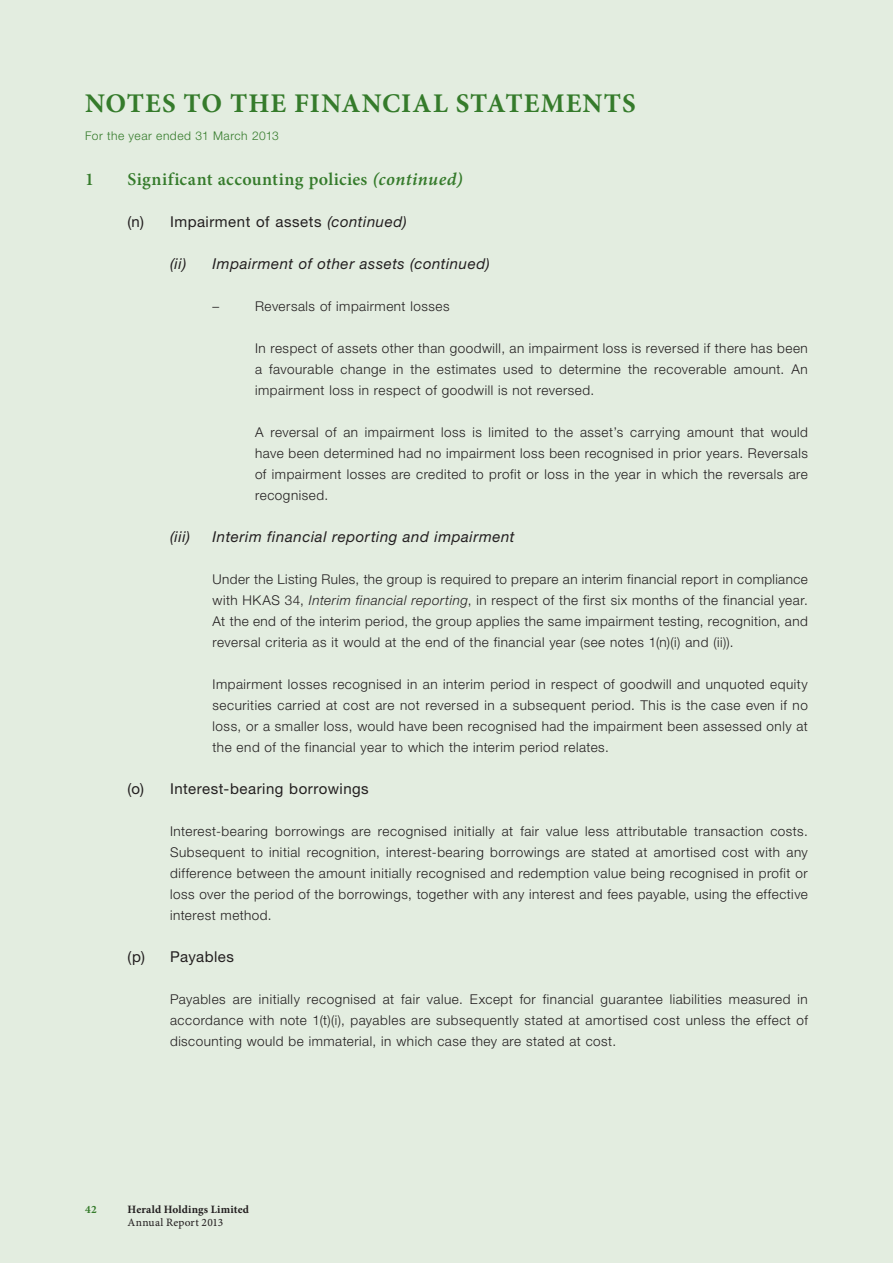
<style>
.page{position:relative;width:893px;height:1263px;background:#e3ede0}
.page>*{position:absolute;margin:0;border:0;box-sizing:border-box;transform-origin:0 0}
.t1{font:700 27px "Minion Pro";letter-spacing:.035em;color:#357b2b}
.t2{font:600 18px "Minion Pro";letter-spacing:.02em;color:#357b2b}
.t3{font:italic 15px "Helvetica Neue LT Std";letter-spacing:.035em;color:#231f20}
.t4{font:15px "Helvetica Neue LT Std";letter-spacing:.03em;color:#231f20}
.t5{font:300 13.5px/21px "Helvetica Neue LT Std";letter-spacing:.04em;color:#231f20;text-align:justify}
.t6{font:300 12px "Helvetica Neue LT Std";letter-spacing:.04em;color:#357b2b}
.t7{font:700 11.25px "Minion Pro";letter-spacing:.01em;color:#231f20}
.t8{font:11.25px "Minion Pro Capt";letter-spacing:.02em;color:#231f20}
.t9{font:700 11.25px "Minion Pro";color:#357b2b}
.s1{font-family:"Minion Pro Semibold It Capt";font-weight:400}
.s2{font-style:italic}
</style>
<div class="page">
<h1 class="t1" style="left:85px;top:84px;width:552px">NOTES TO THE FINANCIAL STATEMENTS</h1>
<p class="t6" style="left:85px;top:128px;width:195px">For the year ended 31 March 2013</p>
<h2 class="t2" style="left:85px;top:167px;width:10px">1</h2>
<h2 class="t2" style="left:128px;top:167px;width:337px">Significant accounting policies <span class="s1">(continued)</span></h2>
<p class="t4" style="left:128px;top:213px;width:281px">(n) Impairment of assets <span class="s2">(continued)</span></p>
<p class="t3" style="left:170px;top:255px;width:321px">(ii) Impairment of other assets (continued)</p>
<p class="t5" style="left:213px;top:295px;width:8px">–</p>
<p class="t5" style="left:255px;top:295px;width:196px">Reversals of impairment losses</p>
<p class="t5" style="left:255px;top:337px;width:554px">In respect of assets other than goodwill, an impairment loss is reversed if there has been a favourable change in the estimates used to determine the recoverable amount. An impairment loss in respect of goodwill is not reversed.</p>
<p class="t5" style="left:255px;top:421px;width:554px">A reversal of an impairment loss is limited to the asset’s carrying amount that would have been determined had no impairment loss been recognised in prior years. Reversals of impairment losses are credited to profit or loss in the year in which the reversals are recognised.</p>
<p class="t3" style="left:170px;top:528px;width:22px">(iii)</p>
<p class="t3" style="left:213px;top:528px;width:303px">Interim financial reporting and impairment</p>
<p class="t5" style="left:213px;top:568px;width:597px">Under the Listing Rules, the group is required to prepare an interim financial report in compliance with HKAS 34, <span class="s2">Interim financial reporting</span>, in respect of the first six months of the financial year.<br>At the end of the interim period, the group applies the same impairment testing, recognition, and reversal criteria as it would at the end of the financial year (see notes 1(n)(i) and (ii)).</p>
<p class="t5" style="left:213px;top:673px;width:597px">Impairment losses recognised in an interim period in respect of goodwill and unquoted equity securities carried at cost are not reversed in a subsequent period. This is the case even if no loss, or a smaller loss, would have been recognised had the impairment been assessed only at the end of the financial year to which the interim period relates.</p>
<p class="t4" style="left:128px;top:780px;width:243px">(o) Interest-bearing borrowings</p>
<p class="t5" style="left:170px;top:820px;width:639px">Interest-bearing borrowings are recognised initially at fair value less attributable transaction costs.<br>Subsequent to initial recognition, interest-bearing borrowings are stated at amortised cost with any difference between the amount initially recognised and redemption value being recognised in profit or loss over the period of the borrowings, together with any interest and fees payable, using the effective interest method.</p>
<p class="t4" style="left:128px;top:948px;width:108px">(p) Payables</p>
<p class="t5" style="left:170px;top:988px;width:639px">Payables are initially recognised at fair value. Except for financial guarantee liabilities measured in accordance with note 1(t)(i), payables are subsequently stated at amortised cost unless the effect of discounting would be immaterial, in which case they are stated at cost.</p>
<p class="t9" style="left:85px;top:1201px;width:13px">42</p>
<p class="t7" style="left:128px;top:1201px;width:123px">HERALD HOLDINGS LIMITED</p>
<p class="t8" style="left:128px;top:1216px;width:97px">Annual Report 2013</p>
</div>
